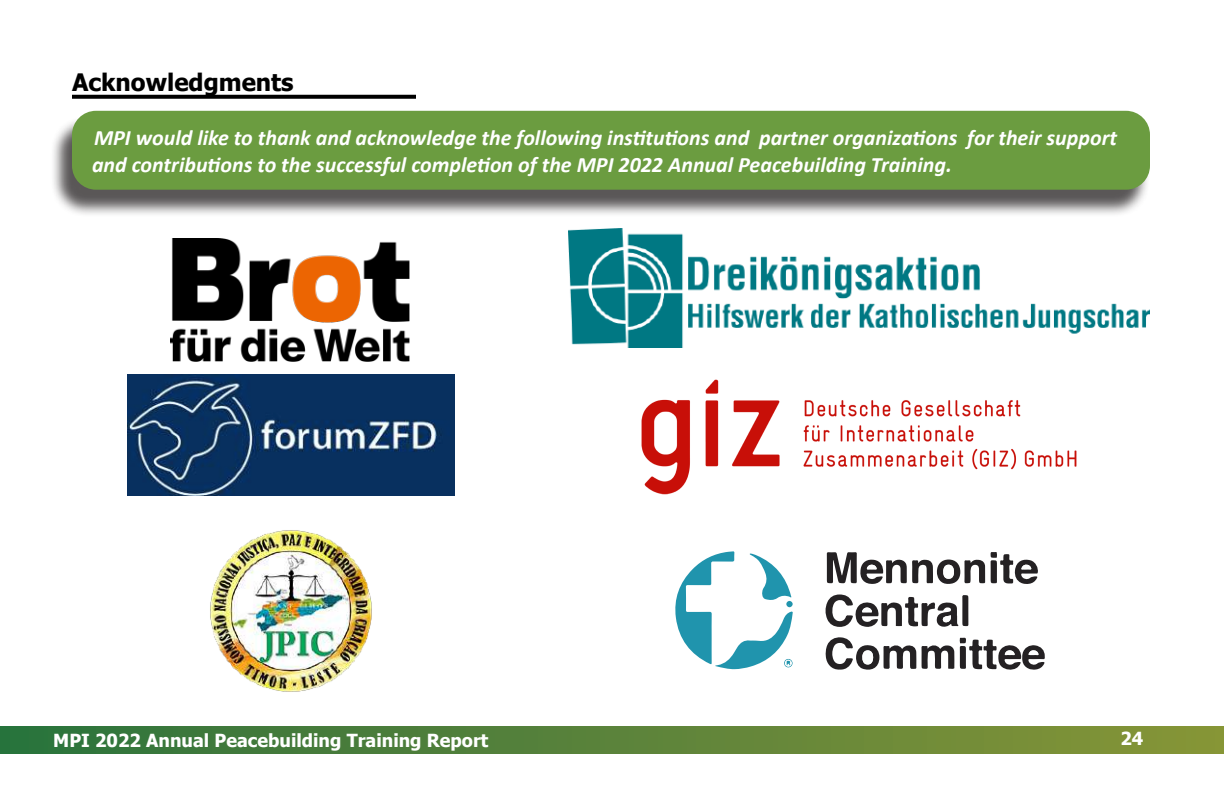
<style>
.page{position:relative;width:1224px;height:792px;background:#fff}
.page>*{position:absolute;margin:0;border:0;box-sizing:border-box;transform-origin:0 0}
.t1{font:700 24px "Tahoma";color:#000}
.t2{font:italic 700 22px/26.4px "Calibri";color:#fff}
.t3{font:700 18px "Tahoma";color:#fff}
</style>
<div class="page">
<div style="left:0;top:726px;width:1224px;height:28px;background:linear-gradient(to right,#2c723d,#889537)"></div>
<svg style="left:72px;top:95px;width:344px;height:4px"></svg>
<div style="left:50px;top:116px;width:1100px;height:101px;background:#231f20;opacity:.75"></div>
<div style="left:72px;top:111px;width:1078px;height:79px;background:#6b9c40;border-radius:24px"></div>
<img style="left:127px;top:374px;width:327px;height:121px">
<img style="left:641px;top:379px;width:436px;height:116px">
<img style="left:171px;top:239px;width:239px;height:122px">
<img style="left:568px;top:228px;width:582px;height:120px">
<img style="left:210px;top:530px;width:162px;height:162px">
<svg style="left:960px;top:638px;width:85px;height:32px"></svg>
<svg style="left:991px;top:552px;width:47px;height:32px"></svg>
<svg style="left:825px;top:594px;width:143px;height:33px"></svg>
<svg style="left:827px;top:552px;width:158px;height:32px"></svg>
<svg style="left:825px;top:637px;width:129px;height:33px"></svg>
<svg style="left:675px;top:551px;width:118px;height:118px"></svg>
<p class="t1" style="left:72px;top:65px;width:223px">Acknowledgments</p>
<p class="t2" style="left:92px;top:124px;width:1027px">MPI would like to thank and acknowledge the following institutions and partner organizations for their support and contributions to the successful completion of the MPI 2022 Annual Peacebuilding Training.</p>
<p class="t3" style="left:53px;top:728px;width:437px">MPI 2022 Annual Peacebuilding Training Report</p>
<p class="t3" style="left:1120px;top:726px;width:24px">24</p>
</div>
